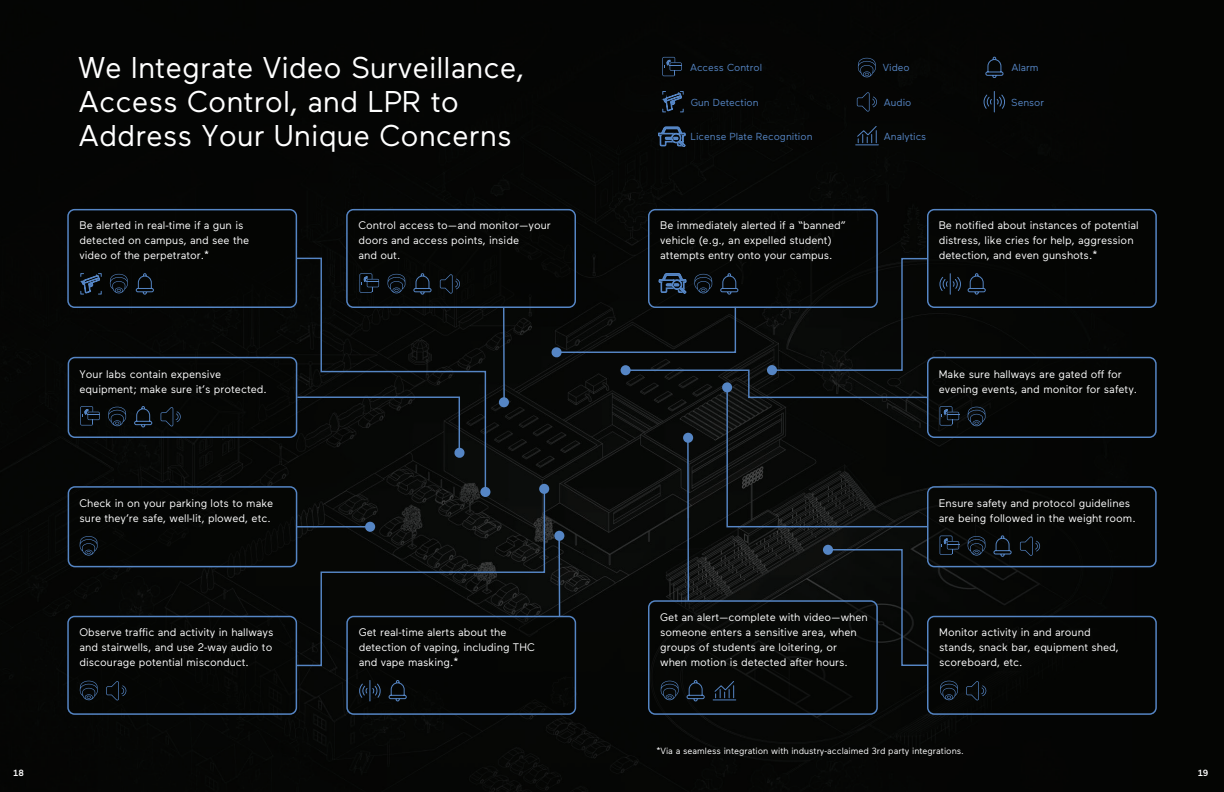
<style>
.page{position:relative;width:1224px;height:792px;background:#050504}
.page>*{position:absolute;margin:0;border:0;box-sizing:border-box;transform-origin:0 0}
.t1{font:30px/34px "Maax";color:#fff}
.t2{font:11px/15px "Maax";color:#fff}
.t3{font:10.2px "Maax";color:#5585c4}
.t4{font:9px "Maax";color:#fff}
.t5{font:500 9px "Maax";color:#fff}
</style>
<div class="page">
<div style="left:649px;top:601px;width:228px;height:113px;background:#040503;border-radius:7px"></div>
<div style="left:928px;top:617px;width:228px;height:97px;background:#040503;border-radius:7px"></div>
<div style="left:347px;top:617px;width:229px;height:97px;background:#040503;border-radius:7px"></div>
<div style="left:928px;top:487px;width:228px;height:80px;background:#040503;border-radius:7px"></div>
<div style="left:928px;top:358px;width:228px;height:79px;background:#040503;border-radius:7px"></div>
<div style="left:928px;top:210px;width:228px;height:97px;background:#040503;border-radius:7px"></div>
<div style="left:649px;top:210px;width:228px;height:97px;background:#040503;border-radius:7px"></div>
<div style="left:347px;top:210px;width:228px;height:97px;background:#040503;border-radius:7px"></div>
<div style="left:68px;top:617px;width:228px;height:97px;background:#040503;border-radius:7px"></div>
<div style="left:68px;top:487px;width:229px;height:80px;background:#040503;border-radius:7px"></div>
<div style="left:68px;top:358px;width:229px;height:79px;background:#040503;border-radius:7px"></div>
<div style="left:68px;top:210px;width:228px;height:97px;background:#040503;border-radius:7px"></div>
<svg style="left:108px;top:407px;width:18px;height:19px"></svg>
<svg style="left:134px;top:406px;width:18px;height:21px"></svg>
<svg style="left:161px;top:407px;width:20px;height:19px"></svg>
<div style="left:499px;top:397px;width:10px;height:10px;background:#5585c4;border-radius:50%"></div>
<div style="left:539px;top:484px;width:10px;height:10px;background:#5585c4;border-radius:50%"></div>
<svg style="left:502px;top:308px;width:4px;height:90px"></svg>
<svg style="left:858px;top:58px;width:18px;height:19px"></svg>
<svg style="left:857px;top:92px;width:20px;height:20px"></svg>
<svg style="left:658px;top:127px;width:27px;height:20px"></svg>
<svg style="left:855px;top:126px;width:24px;height:19px"></svg>
<svg style="left:110px;top:274px;width:18px;height:19px"></svg>
<svg style="left:136px;top:273px;width:18px;height:21px"></svg>
<svg style="left:968px;top:273px;width:18px;height:21px"></svg>
<svg style="left:80px;top:681px;width:18px;height:19px"></svg>
<svg style="left:106px;top:681px;width:20px;height:19px"></svg>
<svg style="left:661px;top:681px;width:18px;height:19px"></svg>
<svg style="left:687px;top:680px;width:18px;height:21px"></svg>
<svg style="left:940px;top:681px;width:18px;height:19px"></svg>
<svg style="left:966px;top:681px;width:20px;height:19px"></svg>
<svg style="left:389px;top:680px;width:18px;height:21px"></svg>
<svg style="left:80px;top:536px;width:18px;height:20px"></svg>
<svg style="left:968px;top:407px;width:17px;height:19px"></svg>
<svg style="left:968px;top:536px;width:17px;height:20px"></svg>
<svg style="left:994px;top:536px;width:18px;height:21px"></svg>
<svg style="left:1020px;top:537px;width:20px;height:19px"></svg>
<svg style="left:295px;top:257px;width:192px;height:228px;background:#090b0b"></svg>
<svg style="left:713px;top:681px;width:23px;height:19px"></svg>
<svg style="left:81px;top:273px;width:21px;height:22px"></svg>
<svg style="left:662px;top:91px;width:22px;height:21px"></svg>
<svg style="left:662px;top:57px;width:20px;height:19px"></svg>
<svg style="left:80px;top:406px;width:20px;height:20px"></svg>
<svg style="left:940px;top:536px;width:19px;height:19px"></svg>
<svg style="left:940px;top:406px;width:19px;height:20px"></svg>
<svg style="left:986px;top:57px;width:18px;height:21px"></svg>
<svg style="left:984px;top:91px;width:21px;height:21px"></svg>
<svg style="left:940px;top:273px;width:21px;height:22px"></svg>
<svg style="left:359px;top:680px;width:22px;height:21px"></svg>
<svg style="left:295px;top:485px;width:251px;height:182px"></svg>
<svg style="left:551px;top:257px;width:378px;height:410px"></svg>
<div style="left:927px;top:616px;width:230px;height:99px;border:2px solid #5585c4;border-radius:7px"></div>
<div style="left:346px;top:616px;width:230px;height:99px;border:2px solid #5585c4;border-radius:7px"></div>
<div style="left:927px;top:357px;width:230px;height:81px;border:2px solid #5585c4;border-radius:7px"></div>
<div style="left:927px;top:209px;width:230px;height:99px;border:2px solid #5585c4;border-radius:7px"></div>
<div style="left:648px;top:209px;width:230px;height:99px;border:2px solid #5585c4;border-radius:7px"></div>
<div style="left:346px;top:209px;width:230px;height:99px;border:2px solid #5585c4;border-radius:7px"></div>
<div style="left:67px;top:616px;width:230px;height:99px;border:2px solid #5585c4;border-radius:7px"></div>
<div style="left:68px;top:486px;width:229px;height:81px;border:2px solid #5585c4;border-radius:7px"></div>
<div style="left:68px;top:357px;width:229px;height:81px;border:2px solid #5585c4;border-radius:7px"></div>
<div style="left:67px;top:209px;width:230px;height:99px;border:2px solid #5585c4;border-radius:7px"></div>
<div style="left:648px;top:600px;width:230px;height:115px;border:2px solid #5585c4;border-radius:7px"></div>
<div style="left:927px;top:486px;width:230px;height:81px;border:2px solid #5585c4;border-radius:7px"></div>
<p class="t1" style="left:78px;top:49px;width:448px">We Integrate Video Surveillance,<br>Access Control, and LPR to<br>Address Your Unique Concerns</p>
<p class="t3" style="left:690px;top:61px;width:74px">Access Control</p>
<p class="t3" style="left:691px;top:96px;width:69px">Gun Detection</p>
<p class="t3" style="left:883px;top:61px;width:28px">Video</p>
<p class="t3" style="left:884px;top:95px;width:29px">Audio</p>
<p class="t3" style="left:1011px;top:61px;width:29px">Alarm</p>
<p class="t3" style="left:1011px;top:95px;width:35px">Sensor</p>
<p class="t3" style="left:691px;top:129px;width:123px">License Plate Recognition</p>
<p class="t3" style="left:884px;top:129px;width:44px">Analytics</p>
<p class="t2" style="left:80px;top:218px;width:171px">Be alerted in real-time if a gun is detected on campus, and see the video of the perpetrator.*</p>
<p class="t2" style="left:358px;top:218px;width:194px">Control access to—and monitor—your doors and access points, inside<br>and out.</p>
<p class="t2" style="left:660px;top:218px;width:187px">Be immediately alerted if a “banned” vehicle (e.g., an expelled student) attempts entry onto your campus.</p>
<p class="t2" style="left:939px;top:218px;width:202px">Be notified about instances of potential distress, like cries for help, aggression detection, and even gunshots.*</p>
<p class="t2" style="left:80px;top:366px;width:189px">Your labs contain expensive equipment; make sure it’s protected.</p>
<p class="t2" style="left:939px;top:366px;width:200px">Make sure hallways are gated off for evening events, and monitor for safety.</p>
<p class="t2" style="left:80px;top:495px;width:195px">Check in on your parking lots to make sure they’re safe, well-lit, plowed, etc.</p>
<p class="t2" style="left:939px;top:495px;width:198px">Ensure safety and protocol guidelines are being followed in the weight room.</p>
<p class="t2" style="left:80px;top:624px;width:196px;text-align:justify">Observe traffic and activity in hallways and stairwells, and use 2-way audio to discourage potential misconduct.</p>
<p class="t2" style="left:359px;top:624px;width:177px">Get real-time alerts about the detection of vaping, including THC and vape masking.*</p>
<p class="t2" style="left:660px;top:609px;width:209px">Get an alert—complete with video—when someone enters a sensitive area, when groups of students are loitering, or<br>when motion is detected after hours.</p>
<p class="t2" style="left:939px;top:624px;width:181px">Monitor activity in and around stands, snack bar, equipment shed, scoreboard, etc.</p>
<p class="t4" style="left:656px;top:745px;width:309px">*Via a seamless integration with industry-acclaimed 3rd party integrations.</p>
<p class="t5" style="left:13px;top:767px;width:12px">18</p>
<p class="t5" style="left:1198px;top:767px;width:12px">19</p>
</div>
